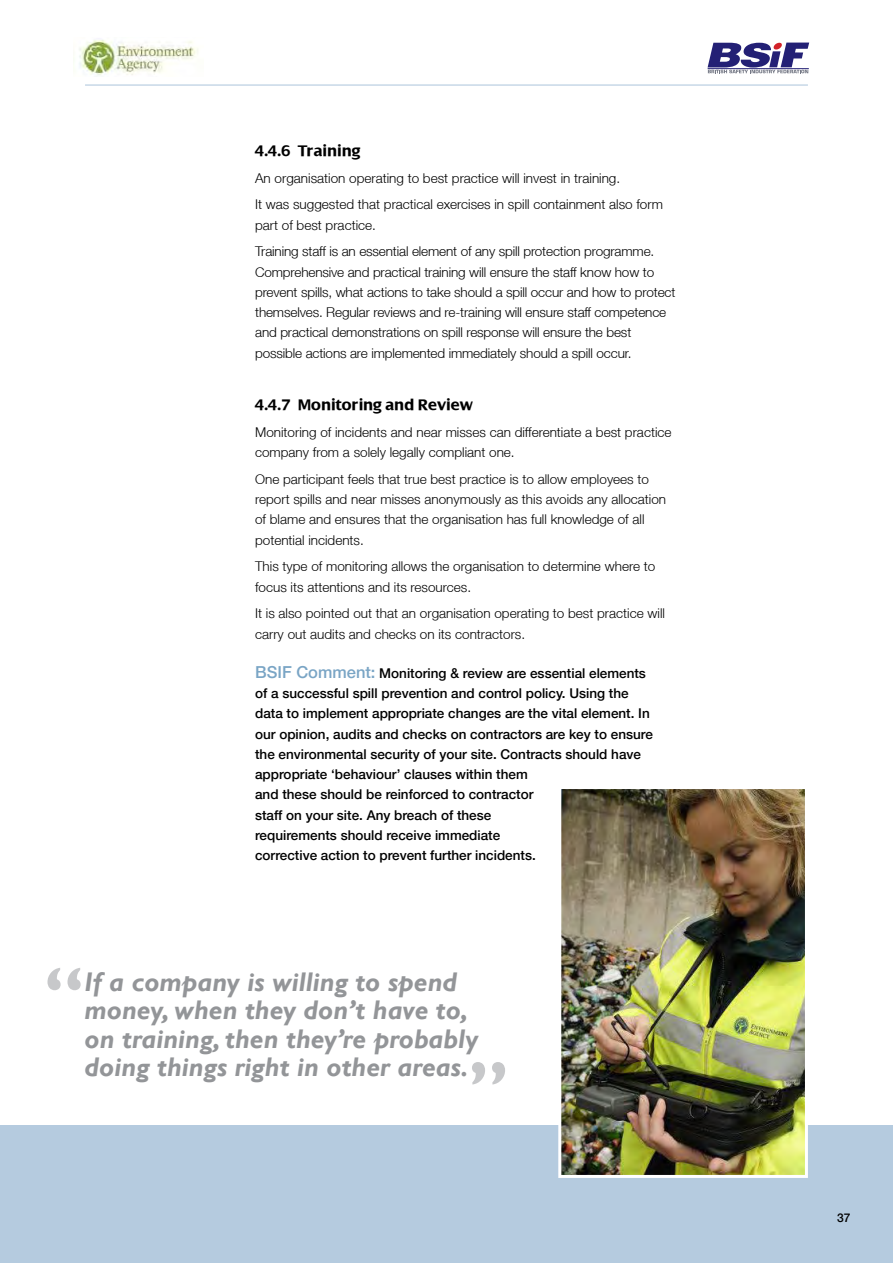
<style>
.page{position:relative;width:893px;height:1263px;background:#fff}
.page>*{position:absolute;margin:0;border:0;box-sizing:border-box;transform-origin:0 0}
.t1{font:700 72px "Gill Sans";color:#c7c8ca}
.t2{font:italic 700 27px/28.5px "Gill Sans";color:#939598}
.t3{font:700 16.5px "Dialog";color:#000}
.t4{font:300 13.5px/20.2px "Helvetica Neue LT";color:#000}
.t5{font:500 13.5px/20.2px "Helvetica Neue LT";color:#000}
.t6{font:500 12px "Helvetica Neue LT";color:#000}
.s1{font-size:16.5px;color:#7aa5c5}
</style>
<div class="page">
<div style="left:0;top:1126px;width:893px;height:137px;background:#b5cbdf"></div>
<hr style="left:85px;top:84px;width:723px;height:2px;background:#b5cbdf">
<svg style="left:708px;top:43px;width:101px;height:30px"></svg>
<hr style="left:708px;top:68px;width:101px;height:1px;background:#232075">
<img style="left:73px;top:40px;width:125px;height:35px">
<img style="left:562px;top:790px;width:242px;height:384px">
<div style="left:558px;top:786px;width:250px;height:392px;border:3px solid #fff"></div>
<p class="t3" style="left:255px;top:142px;width:107px">4.4.6 Training</p>
<p class="t4" style="left:255px;top:164px;width:409px;line-height:26.5px">An organisation operating to best practice will invest in training.<br>It was suggested that practical exercises in spill containment also form</p>
<p class="t4" style="left:255px;top:211px;width:401px;line-height:26.5px">part of best practice.<br>Training staff is an essential element of any spill protection programme.</p>
<p class="t4" style="left:255px;top:261px;width:422px">Comprehensive and practical training will ensure the staff know how to prevent spills, what actions to take should a spill occur and how to protect themselves. Regular reviews and re-training will ensure staff competence and practical demonstrations on spill response will ensure the best possible actions are implemented immediately should a spill occur.</p>
<p class="t3" style="left:255px;top:396px;width:219px">4.4.7 Monitoring and Review</p>
<p class="t4" style="left:255px;top:422px;width:418px">Monitoring of incidents and near misses can differentiate a best practice company from a solely legally compliant one.</p>
<p class="t4" style="left:255px;top:469px;width:413px">One participant feels that true best practice is to allow employees to report spills and near misses anonymously as this avoids any allocation of blame and ensures that the organisation has full knowledge of all potential incidents.</p>
<p class="t4" style="left:255px;top:556px;width:402px">This type of monitoring allows the organisation to determine where to focus its attentions and its resources.</p>
<p class="t4" style="left:255px;top:603px;width:411px">It is also pointed out that an organisation operating to best practice will carry out audits and checks on its contractors.</p>
<p class="t5" style="left:255px;top:663px;width:399px"><span class="s1">BSIF Comment:</span> Monitoring &amp; review are essential elements of a successful spill prevention and control policy. Using the data to implement appropriate changes are the vital element. In our opinion, audits and checks on contractors are key to ensure the environmental security of your site. Contracts should have appropriate ‘behaviour’ clauses within them<br>and these should be reinforced to contractor<br>staff on your site. Any breach of these<br>requirements should receive immediate<br>corrective action to prevent further incidents.</p>
<h1 class="t1" style="left:43px;top:950px;width:42px">“</h1>
<h2 class="t2" style="left:85px;top:968px;width:395px">If a company is willing to spend money, when they don’t have to, on training, then they’re probably doing things right in other areas.</h2>
<h1 class="t1" style="left:509px;top:1102px;width:42px;rotate:-180deg">“</h1>
<p class="t6" style="left:837px;top:1210px;width:15px">37</p>
</div>
